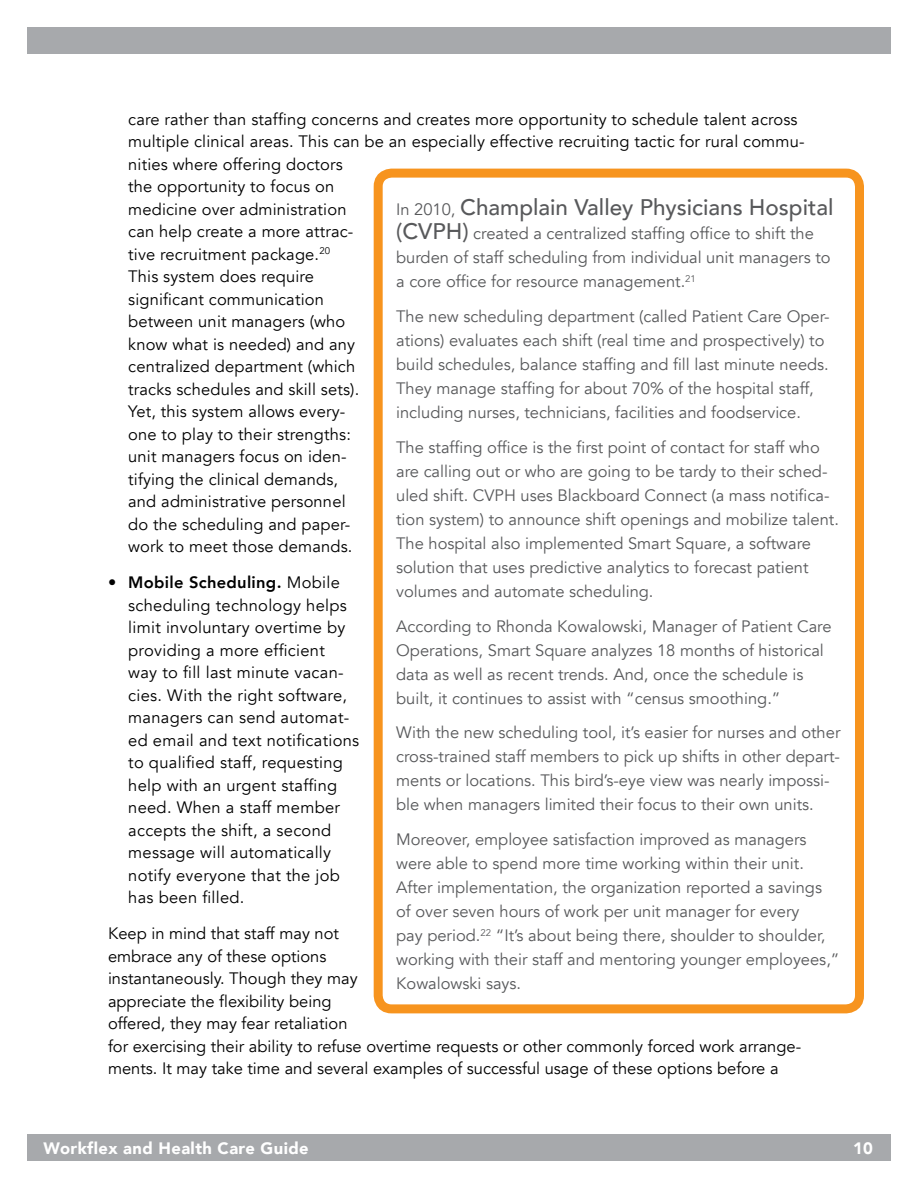
<style>
.page{position:relative;width:918px;height:1188px;background:#fff}
.page>*{position:absolute;margin:0;border:0;box-sizing:border-box;transform-origin:0 0}
.t1{font:500 22.5px "Avenir";color:#58595b}
.t2{font:16.5px/24px "Avenir";color:#58595b}
.t3{font:16.5px/22.5px "Avenir";letter-spacing:.01em;color:#000}
.t4{font:900 16.5px "Avenir";letter-spacing:.025em;color:#fff}
.s1{font-weight:800}
.s2{font-weight:400;font-size:16.5px}
.s3{font-weight:500;font-size:22.5px}
</style>
<div class="page">
<div style="left:27px;top:1134px;width:864px;height:27px;background:#a7a9ac"></div>
<div style="left:27px;top:27px;width:864px;height:27px;background:#a7a9ac"></div>
<div style="left:374px;top:169px;width:490px;height:844px;border:9px solid #f7941e;border-radius:14px"></div>
<p class="t3" style="left:128px;top:108px;width:678px">care rather than staffing concerns and creates more opportunity to schedule talent across multiple clinical areas. This can be an especially effective recruiting tactic for rural commu&shy;nities where offering doctors<br>the opportunity to focus on<br>medicine over administration<br>can help create a more attrac-<br>tive recruitment package.<sup>20<br></sup>This system does require<br>significant communication<br>between unit managers (who<br>know what is needed) and any<br>centralized department (which<br>tracks schedules and skill sets).<br>Yet, this system allows every-<br>one to play to their strengths:<br>unit managers focus on iden-<br>tifying the clinical demands,<br>and administrative personnel<br>do the scheduling and paper-<br>work to meet those demands.</p>
<p class="t3" style="left:128px;top:571px;width:233px;text-indent:-20px">• <span class="s1">Mobile Scheduling.</span> Mobile scheduling technology helps limit involuntary overtime by providing a more efficient<br>way to fill last minute vacan&shy;cies. With the right software, managers can send automat&shy;ed email and text notifications to qualified staff, requesting help with an urgent staffing need. When a staff member accepts the shift, a second message will automatically notify everyone that the job has been filled.</p>
<p class="t3" style="left:108px;top:923px;width:695px">Keep in mind that staff may not<br>embrace any of these options<br>instantaneously. Though they may<br>appreciate the flexibility being<br>offered, they may fear retaliation<br>for exercising their ability to refuse overtime requests or other commonly forced work arrange&shy;ments. It may take time and several examples of successful usage of these options before a</p>
<h1 class="t1" style="left:396px;top:188px;width:439px"><span class="s2">In 2010,</span> Champlain Valley Physicians Hospital</h1>
<p class="t2" style="left:396px;top:222px;width:436px"><span class="s3">(CVPH)</span> created a centralized staffing office to shift the burden of staff scheduling from individual unit managers to a core office for resource management.<sup>21</sup></p>
<p class="t2" style="left:396px;top:305px;width:435px">The new scheduling department (called Patient Care Oper&shy;ations) evaluates each shift (real time and prospectively) to build schedules, balance staffing and fill last minute needs.<br>They manage staffing for about 70% of the hospital staff, including nurses, technicians, facilities and foodservice.</p>
<p class="t2" style="left:396px;top:435px;width:444px">The staffing office is the first point of contact for staff who are calling out or who are going to be tardy to their sched&shy;uled shift. CVPH uses Blackboard Connect (a mass notifica&shy;tion system) to announce shift openings and mobilize talent.<br>The hospital also implemented Smart Square, a software solution that uses predictive analytics to forecast patient volumes and automate scheduling.</p>
<p class="t2" style="left:396px;top:614px;width:437px">According to Rhonda Kowalowski, Manager of Patient Care Operations, Smart Square analyzes 18 months of historical data as well as recent trends. And, once the schedule is built, it continues to assist with “census smoothing.”</p>
<p class="t2" style="left:396px;top:721px;width:446px">With the new scheduling tool, it’s easier for nurses and other cross-trained staff members to pick up shifts in other depart&shy;ments or locations. This bird’s-eye view was nearly impossi&shy;ble when managers limited their focus to their own units.</p>
<p class="t2" style="left:396px;top:828px;width:445px">Moreover, employee satisfaction improved as managers were able to spend more time working within their unit.<br>After implementation, the organization reported a savings of over seven hours of work per unit manager for every<br>pay period.<sup>22</sup> “It’s about being there, shoulder to shoulder, working with their staff and mentoring younger employees,” Kowalowski says.</p>
<p class="t4" style="left:44px;top:1134px;width:267px">Workflex and Health Care Guide</p>
<p class="t4" style="left:853px;top:1134px;width:21px">10</p>
</div>
